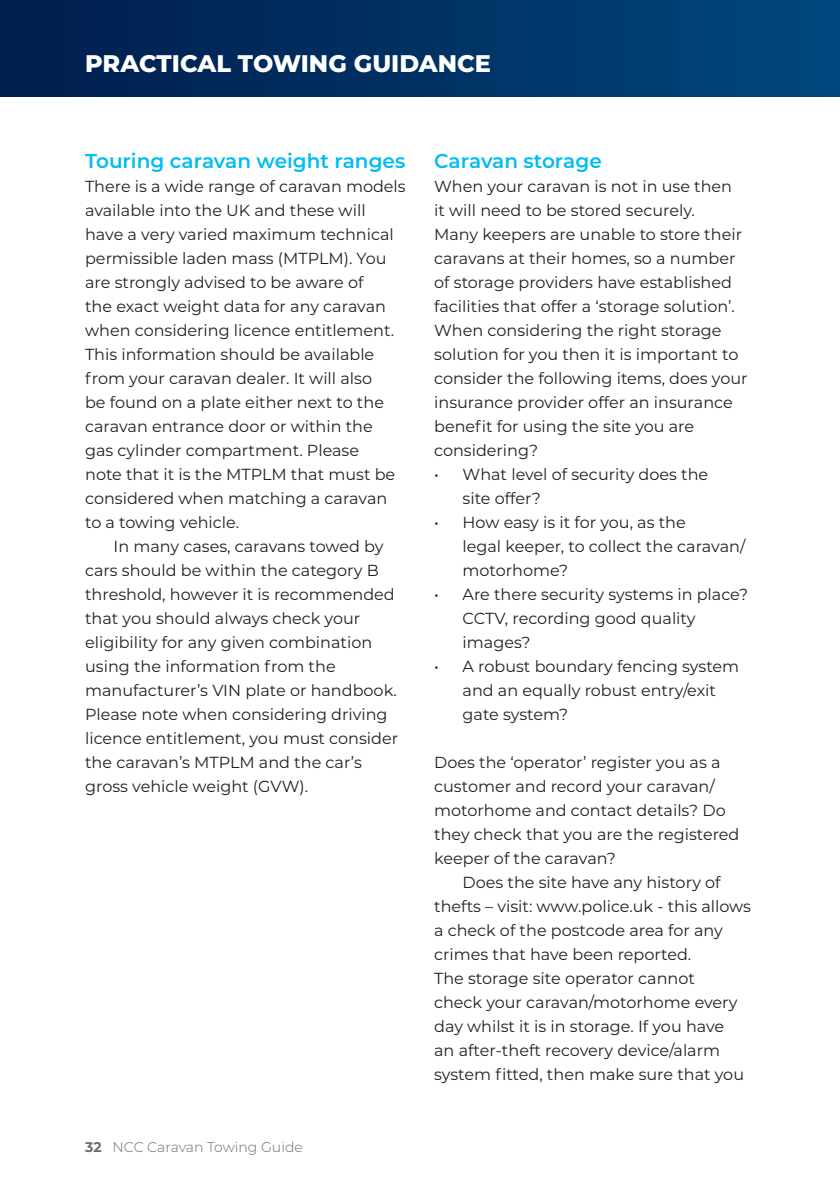
<style>
.page{position:relative;width:840px;height:1191px;background:#fff}
.page>*{position:absolute;margin:0;border:0;box-sizing:border-box;transform-origin:0 0}
.t1{font:800 24px "Montserrat";color:#fff}
.t2{font:600 20px "Montserrat";color:#01bdf2}
.t3{font:16px/24px "Montserrat";color:#231f20}
.t4{font:300 14px "Montserrat";color:#6c6d70}
.s1{font-weight:700}
</style>
<div class="page">
<div style="left:0;top:0;width:839px;height:96px;background:linear-gradient(to right,#001c4c,#00477d)"></div>
<h1 class="t1" style="left:85px;top:46px;width:407px">PRACTICAL TOWING GUIDANCE</h1>
<p class="t2" style="left:85px;top:147px;width:321px">Touring caravan weight ranges</p>
<p class="t3" style="left:85px;top:174px;width:322px">There is a wide range of caravan models available into the UK and these will have a very varied maximum technical permissible laden mass (MTPLM). You are strongly advised to be aware of<br>the exact weight data for any caravan when considering licence entitlement.<br>This information should be available from your caravan dealer. It will also<br>be found on a plate either next to the caravan entrance door or within the<br>gas cylinder compartment. Please<br>note that it is the MTPLM that must be considered when matching a caravan to a towing vehicle.</p>
<p class="t3" style="left:85px;top:534px;width:314px;text-indent:28px">In many cases, caravans towed by cars should be within the category B threshold, however it is recommended that you should always check your eligibility for any given combination using the information from the manufacturer’s VIN plate or handbook.<br>Please note when considering driving licence entitlement, you must consider the caravan’s MTPLM and the car’s gross vehicle weight (GVW).</p>
<p class="t4" style="left:85px;top:1138px;width:219px"><span class="s1">32</span> NCC Caravan Towing Guide</p>
<p class="t2" style="left:434px;top:147px;width:169px">Caravan storage</p>
<p class="t3" style="left:434px;top:174px;width:315px">When your caravan is not in use then<br>it will need to be stored securely.<br>Many keepers are unable to store their caravans at their homes, so a number of storage providers have established facilities that offer a ‘storage solution’.<br>When considering the right storage solution for you then it is important to consider the following items, does your insurance provider offer an insurance benefit for using the site you are considering?</p>
<p class="t3" style="left:462px;top:462px;width:247px;text-indent:-28px">• What level of security does the site offer?</p>
<p class="t3" style="left:462px;top:510px;width:284px;text-indent:-28px">• How easy is it for you, as the<br>legal keeper, to collect the caravan/ motorhome?</p>
<p class="t3" style="left:462px;top:582px;width:287px;text-indent:-28px">• Are there security systems in place?<br>CCTV, recording good quality images?</p>
<p class="t3" style="left:462px;top:654px;width:278px;text-indent:-28px">• A robust boundary fencing system and an equally robust entry/exit gate system?</p>
<p class="t3" style="left:434px;top:750px;width:306px">Does the ‘operator’ register you as a customer and record your caravan/ motorhome and contact details? Do they check that you are the registered keeper of the caravan?</p>
<p class="t3" style="left:434px;top:870px;width:318px;text-indent:28px">Does the site have any history of thefts – visit: www.police.uk - this allows a check of the postcode area for any crimes that have been reported.<br>The storage site operator cannot<br>check your caravan/motorhome every day whilst it is in storage. If you have<br>an after-theft recovery device/alarm system fitted, then make sure that you</p>
</div>
